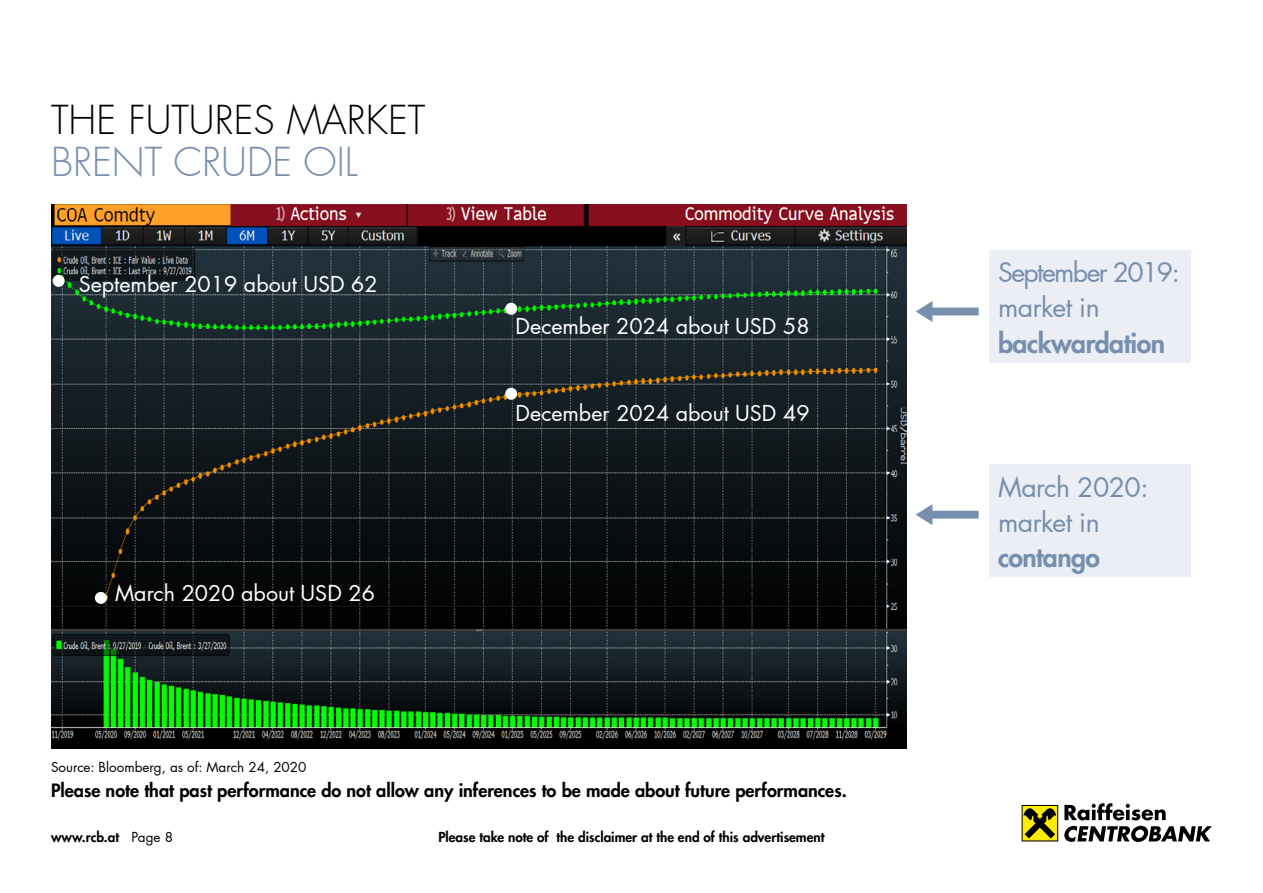
<style>
.page{position:relative;width:1263px;height:893px;background:#fff}
.page>*{position:absolute;margin:0;border:0;box-sizing:border-box;transform-origin:0 0}
.t1{font:300 39px "Futura LT Pro";color:#000}
.t2{font:300 39px "Futura LT Pro";color:#778fae}
.t3{font:26.55px/35.4px "Futura LT Pro";letter-spacing:-.06em;color:#778fae}
.t4{font:800 26.55px "Futura LT Pro";letter-spacing:-.02em;color:#778fae}
.t5{font:26.55px/35.4px "Futura LT Pro";letter-spacing:-.02em;color:#778fae}
.t6{font:21.45px "Futura LT Pro";color:#fff}
.t7{font:800 18px "Futura LT Pro";color:#000}
.t8{font:800 13.5px "Futura LT Pro";color:#000}
.t9{font:13.5px "Futura LT Pro";color:#000}
.s1{font-weight:400}
</style>
<div class="page">
<svg style="left:1022px;top:805px;width:36px;height:36px"></svg>
<div style="left:1022px;top:806px;width:35px;height:34px;background:#ffed00"></div>
<svg style="left:1023px;top:808px;width:33px;height:30px"></svg>
<svg style="left:1064px;top:803px;width:102px;height:17px"></svg>
<svg style="left:1064px;top:826px;width:148px;height:16px"></svg>
<img style="left:51px;top:204px;width:855px;height:544px">
<div style="left:990px;top:465px;width:201px;height:112px;background:#ebeef5"></div>
<div style="left:990px;top:250px;width:201px;height:113px;background:#ebeef5"></div>
<div style="left:96px;top:593px;width:10px;height:10px;background:#fff;border-radius:50%"></div>
<div style="left:95px;top:592px;width:12px;height:12px;border:1px solid #fff;border-radius:50%"></div>
<div style="left:506px;top:388px;width:10px;height:11px;background:#fff;border-radius:50%"></div>
<div style="left:505px;top:388px;width:12px;height:12px;border:1px solid #fff;border-radius:50%"></div>
<div style="left:53px;top:276px;width:11px;height:10px;background:#fff;border-radius:50%"></div>
<div style="left:53px;top:275px;width:12px;height:12px;border:1px solid #fff;border-radius:50%"></div>
<div style="left:506px;top:303px;width:10px;height:11px;background:#fff;border-radius:50%"></div>
<div style="left:505px;top:303px;width:12px;height:12px;border:1px solid #fff;border-radius:50%"></div>
<h1 class="t1" style="left:51px;top:94px;width:376px">THE FUTURES MARKET</h1>
<h1 class="t2" style="left:51px;top:136px;width:308px">BRENT CRUDE OIL</h1>
<p class="t6" style="left:79px;top:269px;width:300px">September 2019 about USD 62</p>
<p class="t6" style="left:115px;top:578px;width:261px">March 2020 about USD 26</p>
<p class="t9" style="left:51px;top:758px;width:257px">Source: Bloomberg, as of: March 24, 2020</p>
<p class="t6" style="left:516px;top:311px;width:295px">December 2024 about USD 58</p>
<p class="t6" style="left:516px;top:398px;width:295px">December 2024 about USD 49</p>
<p class="t7" style="left:51px;top:777px;width:797px">Please note that past performance do not allow any inferences to be made about future performances.</p>
<p class="t8" style="left:51px;top:827px;width:124px">www.rcb.at <span class="s1">Page 8</span></p>
<p class="t8" style="left:438px;top:827px;width:388px">Please take note of the disclaimer at the end of this advertisement</p>
<p class="t3" style="left:998px;top:254px;width:183px">September 2019: market in</p>
<p class="t4" style="left:998px;top:322px;width:168px">backwardation</p>
<p class="t5" style="left:998px;top:469px;width:152px">March 2020: market in</p>
<p class="t4" style="left:998px;top:537px;width:103px">contango</p>
</div>
